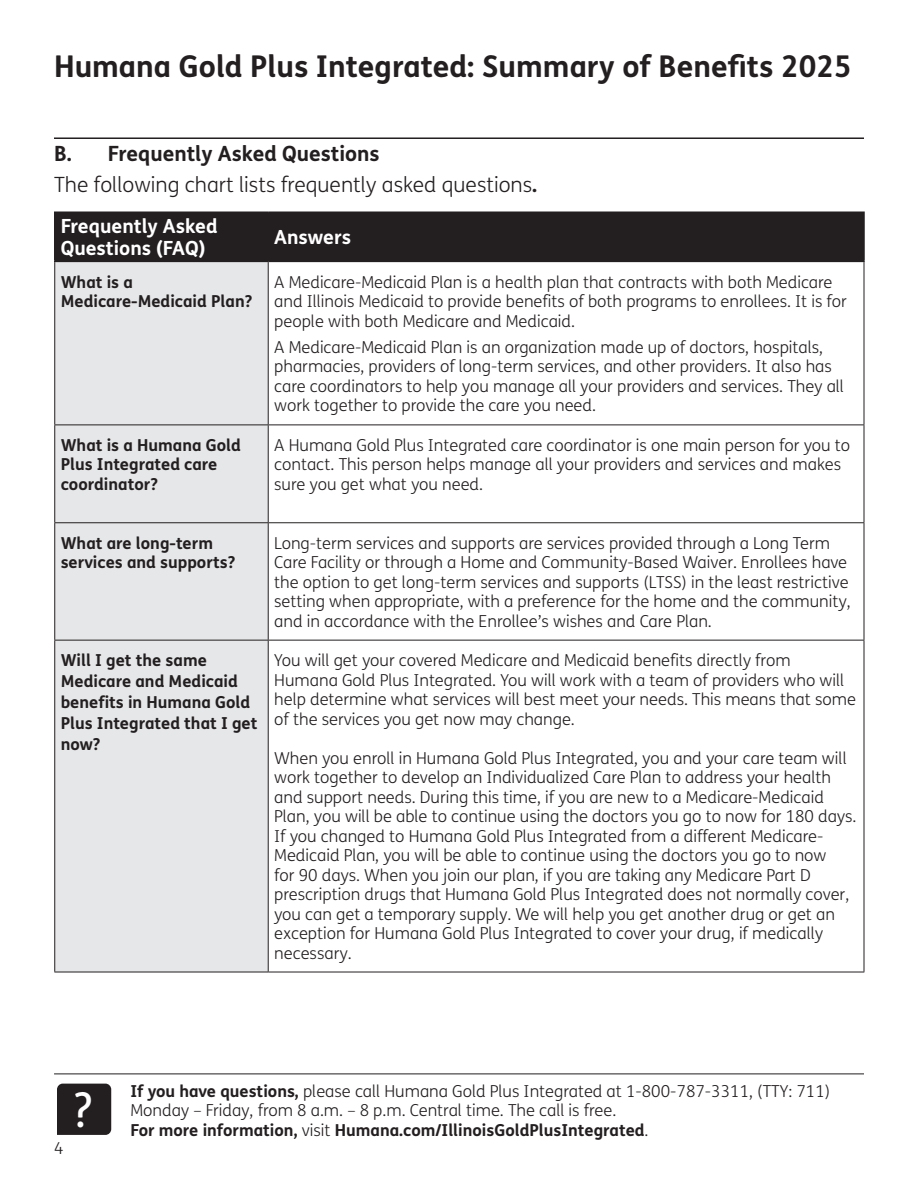
<style>
.page{position:relative;width:918px;height:1188px;background:#fff}
.page>*{position:absolute;margin:0;border:0;box-sizing:border-box;transform-origin:0 0}
.t1{font:48px "FS Humana Condensed";color:#fff}
.t2{font:700 30px "FS Humana";color:#231f20}
.Sub_head{font:300 21px "FS Humana";color:#231f20}
.B__Frequently_Asked_Questions{font:700 21px "FS Humana";color:#231f20}
.Table_Header{font:700 19.5px/22.5px "FS Humana";color:#fff}
.BC1{font:300 16.5px/19.5px "FS Humana";color:#231f20}
.Table_Header2{font:700 16.5px/19.5px "FS Humana";color:#231f20}
.s1{font-weight:700}
.s2{font-weight:300}
</style>
<div class="page">
<div style="left:57px;top:1084px;width:54px;height:51px;background:#231f20"></div>
<hr style="left:54px;top:1074px;width:810px;height:1px;background:#231f20">
<div style="left:56px;top:213px;width:807px;height:48px;background:#231f20"></div>
<div style="left:55px;top:262px;width:213px;height:710px;background:#e6e7e9"></div>
<hr style="left:54px;top:262px;width:1px;height:163px;background:#231f20">
<hr style="left:268px;top:262px;width:1px;height:163px;background:#231f20">
<hr style="left:864px;top:262px;width:1px;height:163px;background:#231f20">
<hr style="left:54px;top:425px;width:214px;height:1px;background:#231f20">
<hr style="left:54px;top:425px;width:1px;height:97px;background:#231f20">
<hr style="left:268px;top:425px;width:596px;height:1px;background:#231f20">
<hr style="left:268px;top:425px;width:1px;height:97px;background:#231f20">
<hr style="left:864px;top:425px;width:1px;height:97px;background:#231f20">
<hr style="left:54px;top:522px;width:214px;height:1px;background:#231f20">
<hr style="left:54px;top:523px;width:1px;height:117px;background:#231f20">
<hr style="left:268px;top:522px;width:596px;height:1px;background:#231f20">
<hr style="left:268px;top:523px;width:1px;height:117px;background:#231f20">
<hr style="left:864px;top:523px;width:1px;height:117px;background:#231f20">
<hr style="left:54px;top:640px;width:214px;height:1px;background:#231f20">
<hr style="left:54px;top:641px;width:1px;height:331px;background:#231f20">
<hr style="left:268px;top:640px;width:596px;height:1px;background:#231f20">
<hr style="left:268px;top:641px;width:1px;height:331px;background:#231f20">
<hr style="left:864px;top:641px;width:1px;height:331px;background:#231f20">
<hr style="left:54px;top:212px;width:214px;height:1px;background:#231f20">
<hr style="left:54px;top:213px;width:2px;height:48px;background:#231f20">
<hr style="left:268px;top:212px;width:597px;height:1px;background:#231f20">
<hr style="left:267px;top:213px;width:2px;height:48px;background:#231f20">
<hr style="left:863px;top:213px;width:2px;height:48px;background:#231f20">
<hr style="left:54px;top:261px;width:214px;height:1px;background:#231f20">
<hr style="left:268px;top:261px;width:597px;height:1px;background:#231f20">
<hr style="left:54px;top:972px;width:214px;height:1px;background:#231f20">
<hr style="left:268px;top:972px;width:596px;height:1px;background:#231f20">
<hr style="left:54px;top:137px;width:810px;height:2px;background:#231f20">
<h2 class="t2" style="left:54px;top:43px;width:799px">Humana Gold Plus Integrated: Summary of Benefits 2025</h2>
<p class="B__Frequently_Asked_Questions" style="left:54px;top:138px;width:327px">B. Frequently Asked Questions</p>
<p class="Sub_head" style="left:54px;top:171px;width:485px">The following chart lists frequently asked questions<span class="s1">.</span></p>
<p class="Table_Header" style="left:61px;top:214px;width:158px">Frequently Asked<br>Questions (FAQ)</p>
<p class="Table_Header" style="left:274px;top:225px;width:78px">Answers</p>
<p class="Table_Header2" style="left:61px;top:271px;width:193px">What is a<br>Medicare-Medicaid Plan?</p>
<p class="BC1" style="left:274px;top:272px;width:574px">A Medicare-Medicaid Plan is a health plan that contracts with both Medicare and Illinois Medicaid to provide benefits of both programs to enrollees. It is for people with both Medicare and Medicaid.</p>
<p class="BC1" style="left:274px;top:337px;width:571px">A Medicare-Medicaid Plan is an organization made up of doctors, hospitals, pharmacies, providers of long-term services, and other providers. It also has care coordinators to help you manage all your providers and services. They all work together to provide the care you need.</p>
<p class="Table_Header2" style="left:61px;top:434px;width:182px">What is a Humana Gold<br>Plus Integrated care coordinator?</p>
<p class="BC1" style="left:274px;top:435px;width:578px">A Humana Gold Plus Integrated care coordinator is one main person for you to contact. This person helps manage all your providers and services and makes sure you get what you need.</p>
<p class="Table_Header2" style="left:61px;top:532px;width:176px">What are long-term services and supports?</p>
<p class="BC1" style="left:274px;top:533px;width:578px">Long-term services and supports are services provided through a Long Term Care Facility or through a Home and Community-Based Waiver. Enrollees have the option to get long-term services and supports (LTSS) in the least restrictive setting when appropriate, with a preference for the home and the community, and in accordance with the Enrollee’s wishes and Care Plan.</p>
<p class="Table_Header2" style="left:61px;top:649px;width:198px;line-height:21px">Will I get the same<br>Medicare and Medicaid benefits in Humana Gold<br>Plus Integrated that I get now?</p>
<p class="BC1" style="left:274px;top:650px;width:583px">You will get your covered Medicare and Medicaid benefits directly from Humana Gold Plus Integrated. You will work with a team of providers who will help determine what services will best meet your needs. This means that some of the services you get now may change.</p>
<p class="BC1" style="left:274px;top:748px;width:584px">When you enroll in Humana Gold Plus Integrated, you and your care team will work together to develop an Individualized Care Plan to address your health and support needs. During this time, if you are new to a Medicare-Medicaid Plan, you will be able to continue using the doctors you go to now for 180 days.<br>If you changed to Humana Gold Plus Integrated from a different Medicare-Medicaid Plan, you will be able to continue using the doctors you go to now<br>for 90 days. When you join our plan, if you are taking any Medicare Part D prescription drugs that Humana Gold Plus Integrated does not normally cover, you can get a temporary supply. We will help you get another drug or get an exception for Humana Gold Plus Integrated to cover your drug, if medically necessary.</p>
<p class="BC1" style="left:54px;top:1138px;width:11px">4</p>
<h1 class="t1" style="left:74px;top:1077px;width:19px">?</h1>
<p class="BC1" style="left:130px;top:1081px;width:701px"><span class="s1">If you have questions,</span> please call Humana Gold Plus Integrated at 1-800-787-3311, (TTY: 711)<br>Monday – Friday, from 8 a.m. – 8 p.m. Central time. The call is free.</p>
<p class="Table_Header2" style="left:130px;top:1119px;width:520px">For more information, <span class="s2">visit</span> Humana.com/IllinoisGoldPlusIntegrated<span class="s2">.</span></p>
</div>
